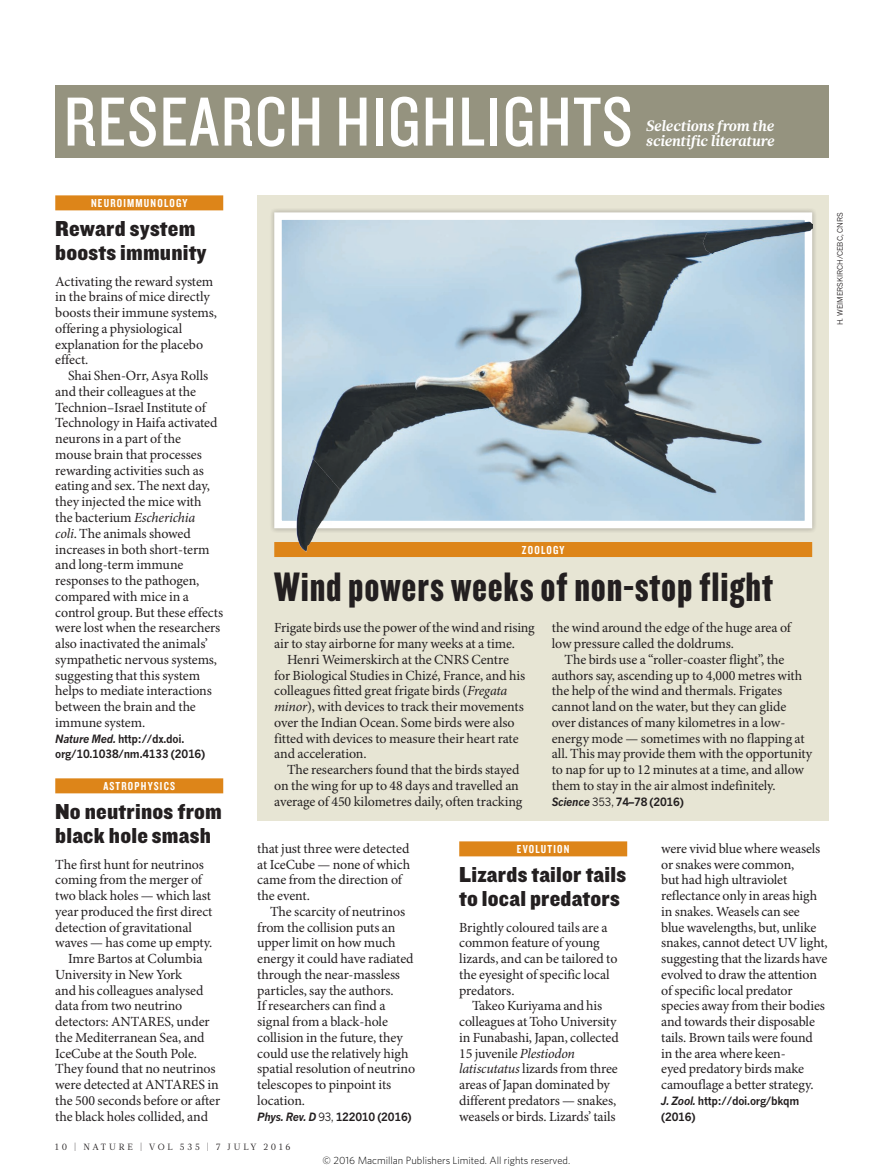
<style>
.page{position:relative;width:893px;height:1174px;background:#fff}
.page>*{position:absolute;margin:0;border:0;box-sizing:border-box;transform-origin:0 0}
.t1{font:72px "Knockout 29 Junior Ltweight";letter-spacing:.02em;color:#fff}
.BRIEFS_BOX_HEAD{font:42.75px "Knockout 69 Full Liteweight";letter-spacing:.02em;color:#231f20}
.RES_HIGH_HEAD_15{font:22.5px/23.7px "Knockout 71 Full Middlewt";letter-spacing:.01em;color:#231f20}
.t2{font:italic 700 15px/15px "Glosa Math";letter-spacing:-.005em;color:#fff}
.BODY_TEXT_R_L_INDENT{font:13.95px/15.8px "Minion Pro";letter-spacing:-.01em;color:#231f20}
.BODY_TEXT_R_L_1ST_PA{font:13.95px/15.8px "Minion Pro";letter-spacing:-.01em;color:#231f20}
.BRIEFS_SUBJECT_STRAP{font:12px "Knockout 49 Liteweight";letter-spacing:.1em;color:#fff}
.BRIEFS_PAPER{font:700 11.25px/15.8px "News Gothic MTOT";letter-spacing:-.02em;color:#231f20;scale:.95 1}
.t3{font:300 10.5px "Whitney";color:#000}
.t4{font:9px "Glosa Math";letter-spacing:.3em;color:#231f20}
.PIC_CREDIT{font:7.5px "News Gothic MTOT";color:#231f20}
.s1{font-style:italic}
.s2{font-weight:400}
</style>
<div class="page">
<div style="left:257px;top:195px;width:572px;height:626px;background:#e7e5d4"></div>
<div style="left:269px;top:208px;width:548px;height:325px;background:#d4d2c5"></div>
<img style="left:283px;top:221px;width:520px;height:298px">
<div style="left:274px;top:212px;width:538px;height:316px;border:8px solid #fff"></div>
<div style="left:274px;top:542px;width:538px;height:15px;background:#dd8519"></div>
<div style="left:55px;top:195px;width:168px;height:15px;background:#dd8519"></div>
<div style="left:55px;top:778px;width:168px;height:15px;background:#dd8519"></div>
<div style="left:459px;top:841px;width:168px;height:15px;background:#dd8519"></div>
<img style="left:269px;top:438px;width:95px;height:119px">
<img style="left:693px;top:208px;width:120px;height:61px">
<div style="left:55px;top:85px;width:774px;height:72px;background:#95937f"></div>
<h1 class="t1" style="left:64px;top:75px;width:570px">RESEARCH HIGHLIGHTS</h1>
<p class="t2" style="left:646px;top:118px;width:130px">Selections from the scientific literature</p>
<p class="BRIEFS_SUBJECT_STRAP" style="left:91px;top:195px;width:98px">NEUROIMMUNOLOGY</p>
<p class="RES_HIGH_HEAD_15" style="left:55px;top:216px;width:153px">Reward system boosts immunity</p>
<p class="BODY_TEXT_R_L_1ST_PA" style="left:55px;top:274px;width:163px">Activating the reward system in the brains of mice directly boosts their immune systems, offering a physiological explanation for the placebo effect.</p>
<p class="BODY_TEXT_R_L_INDENT" style="left:55px;top:368px;width:169px;text-indent:13px">Shai Shen-Orr, Asya Rolls and their colleagues at the<br>Technion–Israel Institute of<br>Technology in Haifa activated neurons in a part of the<br>mouse brain that processes rewarding activities such as eating and sex. The next day, they injected the mice with<br>the bacterium <span class="s1">Escherichia<br>coli</span>. The animals showed increases in both short-term and long-term immune responses to the pathogen, compared with mice in a control group. But these effects were lost when the researchers also inactivated the animals’ sympathetic nervous systems, suggesting that this system helps to mediate interactions between the brain and the immune system.</p>
<p class="BRIEFS_PAPER" style="left:55px;top:730px;width:159px"><span class="s1">Nature Med.</span> http://dx.doi. org/10.1038/nm.4133 (2016)</p>
<p class="BRIEFS_SUBJECT_STRAP" style="left:103px;top:778px;width:73px">ASTROPHYSICS</p>
<p class="RES_HIGH_HEAD_15" style="left:55px;top:798px;width:168px">No neutrinos from black hole smash</p>
<p class="BODY_TEXT_R_L_1ST_PA" style="left:55px;top:857px;width:159px">The first hunt for neutrinos coming from the merger of two black holes — which last year produced the first direct detection of gravitational waves — has come up empty.</p>
<p class="BODY_TEXT_R_L_INDENT" style="left:55px;top:951px;width:167px;text-indent:13px">Imre Bartos at Columbia<br>University in New York<br>and his colleagues analysed data from two neutrino detectors: ANTARES, under the Mediterranean Sea, and<br>IceCube at the South Pole.<br>They found that no neutrinos were detected at ANTARES in the 500 seconds before or after the black holes collided, and</p>
<p class="BRIEFS_SUBJECT_STRAP" style="left:522px;top:542px;width:44px">ZOOLOGY</p>
<p class="BRIEFS_BOX_HEAD" style="left:274px;top:560px;width:500px">Wind powers weeks of non-stop flight</p>
<p class="BODY_TEXT_R_L_1ST_PA" style="left:274px;top:620px;width:262px">Frigate birds use the power of the wind and rising air to stay airborne for many weeks at a time.</p>
<p class="BODY_TEXT_R_L_INDENT" style="left:274px;top:652px;width:252px;text-indent:13px">Henri Weimerskirch at the CNRS Centre for Biological Studies in Chizé, France, and his colleagues fitted great frigate birds (<span class="s1">Fregata minor</span>), with devices to track their movements over the Indian Ocean. Some birds were also fitted with devices to measure their heart rate and acceleration.</p>
<p class="BODY_TEXT_R_L_INDENT" style="left:274px;top:762px;width:250px;text-indent:13px">The researchers found that the birds stayed on the wing for up to 48 days and travelled an average of 450 kilometres daily, often tracking</p>
<p class="BODY_TEXT_R_L_INDENT" style="left:552px;top:620px;width:241px">the wind around the edge of the huge area of low pressure called the doldrums.</p>
<p class="BODY_TEXT_R_L_INDENT" style="left:552px;top:652px;width:262px;text-indent:13px">The birds use a “roller-coaster flight”, the authors say, ascending up to 4,000 metres with the help of the wind and thermals. Frigates cannot land on the water, but they can glide over distances of many kilometres in a low&shy;energy mode — sometimes with no flapping at all. This may provide them with the opportunity to nap for up to 12 minutes at a time, and allow them to stay in the air almost indefinitely.</p>
<p class="BRIEFS_PAPER" style="left:552px;top:793px;width:141px"><span class="s1">Science</span> <span class="s2">353,</span> 74–78 (2016)</p>
<p class="BODY_TEXT_R_L_INDENT" style="left:257px;top:841px;width:154px">that just three were detected at IceCube — none of which came from the direction of the event.</p>
<p class="BODY_TEXT_R_L_INDENT" style="left:257px;top:904px;width:159px;text-indent:13px">The scarcity of neutrinos from the collision puts an upper limit on how much energy it could have radiated through the near-massless particles, say the authors.<br>If researchers can find a signal from a black-hole collision in the future, they could use the relatively high spatial resolution of neutrino telescopes to pinpoint its location.</p>
<p class="BRIEFS_PAPER" style="left:257px;top:1108px;width:164px"><span class="s1">Phys. Rev. D</span> <span class="s2">93,</span> 122010 (2016)</p>
<p class="BRIEFS_SUBJECT_STRAP" style="left:517px;top:841px;width:54px">EVOLUTION</p>
<p class="RES_HIGH_HEAD_15" style="left:459px;top:861px;width:168px">Lizards tailor tails to local predators</p>
<p class="BODY_TEXT_R_L_1ST_PA" style="left:459px;top:920px;width:160px">Brightly coloured tails are a common feature of young lizards, and can be tailored to the eyesight of specific local predators.</p>
<p class="BODY_TEXT_R_L_INDENT" style="left:459px;top:998px;width:161px;text-indent:13px">Takeo Kuriyama and his colleagues at Toho University in Funabashi, Japan, collected<br>15 juvenile <span class="s1">Plestiodon latiscutatus</span> lizards from three areas of Japan dominated by different predators — snakes, weasels or birds. Lizards’ tails</p>
<p class="BODY_TEXT_R_L_INDENT" style="left:661px;top:841px;width:168px">were vivid blue where weasels or snakes were common,<br>but had high ultraviolet reflectance only in areas high in snakes. Weasels can see<br>blue wavelengths, but, unlike snakes, cannot detect UV light, suggesting that the lizards have evolved to draw the attention of specific local predator species away from their bodies and towards their disposable tails. Brown tails were found<br>in the area where keen-<br>eyed predatory birds make camouflage a better strategy.</p>
<p class="BRIEFS_PAPER" style="left:661px;top:1092px;width:147px"><span class="s1">J. Zool.</span> http://doi.org/bkqm (2016)</p>
<p class="t4" style="left:55px;top:1141px;width:237px">10 | NATURE | VOL 535 | 7 JULY 2016</p>
<p class="t3" style="left:323px;top:1153px;width:249px">© 2016 Macmillan Publishers Limited. All rights reserved.</p>
<p class="PIC_CREDIT" style="left:836px;top:325px;width:114px;rotate:-90deg">H. WEIMERSKIRCH/CEBC, CNRS</p>
</div>
